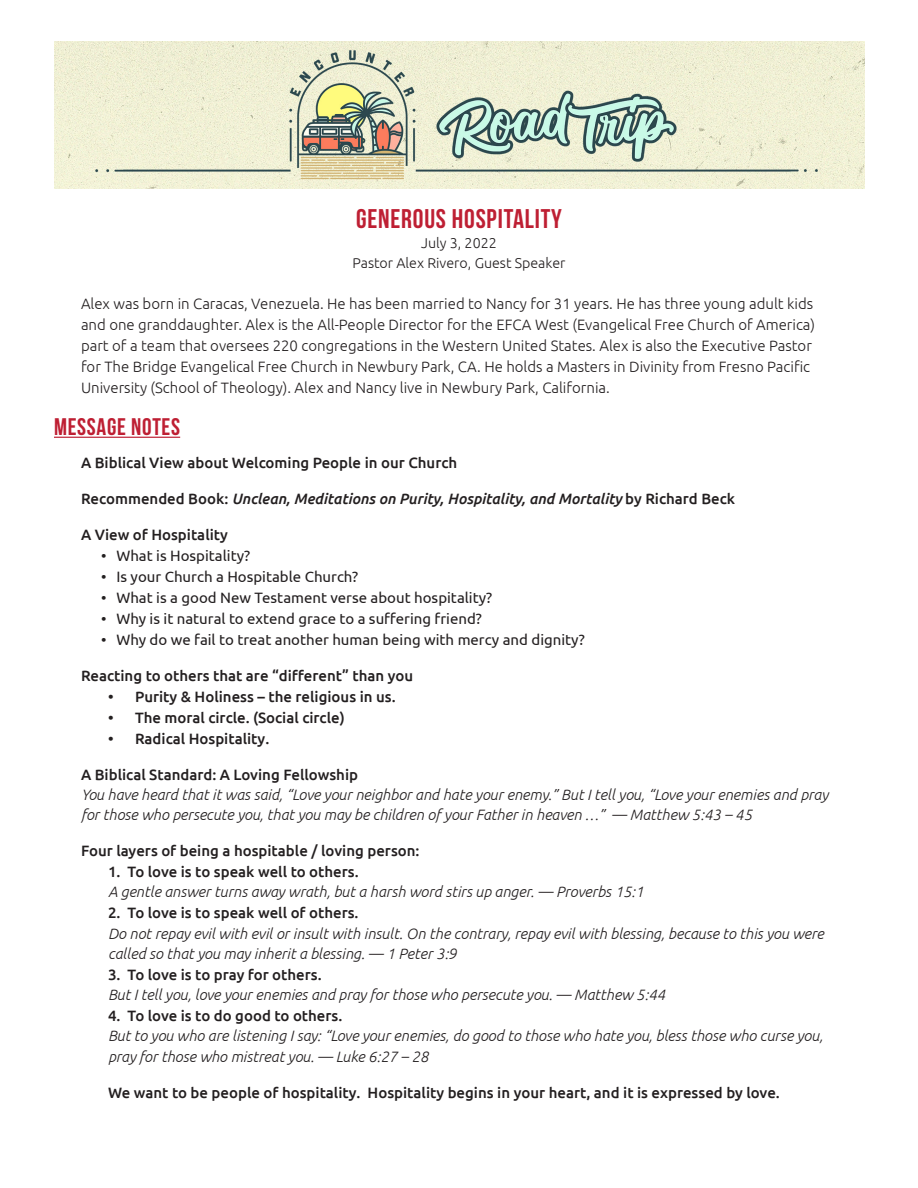
<style>
.page{position:relative;width:918px;height:1188px;background:#fff}
.page>*{position:absolute;margin:0;border:0;box-sizing:border-box;transform-origin:0 0}
.Message_-_Title_top{font:700 27px "Bebas Neue";letter-spacing:.03em;color:#be1f33}
.Message_-_section_na{font:700 24px "Bebas Neue";letter-spacing:.03em;color:#be1f33}
.Message_-_verse{font:italic 300 15px/20.2px "Ubuntu";color:#231f20}
.message_-_text_reg_n{font:500 15px "Ubuntu";color:#231f20}
.message_-_text_reg_n-2{font:300 15px/21px "Ubuntu";color:#231f20}
.t1{font:15px "Ubuntu";color:#231f20}
.message_-_text_reg_n-3{font:italic 500 15px "Ubuntu";color:#231f20}
.Message_-_Title_top-2{font:300 14.25px "Ubuntu";color:#231f20}
.s1{font-style:normal}
</style>
<div class="page">
<img style="left:54px;top:41px;width:811px;height:148px">
<hr style="left:54px;top:437px;width:126px;height:1px;background:#be1f33">
<p class="Message_-_Title_top" style="left:356px;top:203px;width:207px">GENEROUS HOSPITALITY</p>
<p class="Message_-_Title_top-2" style="left:421px;top:234px;width:77px">July 3, 2022</p>
<p class="Message_-_Title_top-2" style="left:352px;top:254px;width:215px">Pastor Alex Rivero, Guest Speaker</p>
<p class="message_-_text_reg_n-2" style="left:81px;top:293px;width:736px">Alex was born in Caracas, Venezuela. He has been married to Nancy for 31 years. He has three young adult kids and one granddaughter. Alex is the All-People Director for the EFCA West (Evangelical Free Church of America) part of a team that oversees 220 congregations in the Western United States. Alex is also the Executive Pastor for The Bridge Evangelical Free Church in Newbury Park, CA. He holds a Masters in Divinity from Fresno Pacific University (School of Theology). Alex and Nancy live in Newbury Park, California.</p>
<p class="Message_-_section_na" style="left:54px;top:413px;width:128px">MESSAGE NOTES</p>
<p class="message_-_text_reg_n" style="left:81px;top:453px;width:378px">A Biblical View about Welcoming People in our Church</p>
<p class="message_-_text_reg_n-3" style="left:81px;top:489px;width:656px"><span class="s1">Recommended Book:</span> Unclean, Meditations on Purity, Hospitality, and Mortality <span class="s1">by Richard Beck</span></p>
<p class="message_-_text_reg_n" style="left:81px;top:525px;width:148px">A View of Hospitality</p>
<p class="t1" style="left:101px;top:546px;width:150px">• What is Hospitality?</p>
<p class="t1" style="left:101px;top:567px;width:258px">• Is your Church a Hospitable Church?</p>
<p class="t1" style="left:101px;top:588px;width:393px">• What is a good New Testament verse about hospitality?</p>
<p class="t1" style="left:101px;top:609px;width:382px">• Why is it natural to extend grace to a suffering friend?</p>
<p class="t1" style="left:101px;top:630px;width:485px">• Why do we fail to treat another human being with mercy and dignity?</p>
<p class="message_-_text_reg_n" style="left:81px;top:666px;width:334px">Reacting to others that are “different” than you</p>
<p class="message_-_text_reg_n" style="left:108px;top:687px;width:289px">• Purity &amp; Holiness – the religious in us.</p>
<p class="message_-_text_reg_n" style="left:108px;top:708px;width:238px">• The moral circle. (Social circle)</p>
<p class="message_-_text_reg_n" style="left:108px;top:729px;width:163px">• Radical Hospitality.</p>
<p class="message_-_text_reg_n" style="left:81px;top:765px;width:279px">A Biblical Standard: A Loving Fellowship</p>
<p class="Message_-_verse" style="left:81px;top:784px;width:749px">You have heard that it was said, “Love your neighbor and hate your enemy.” But I tell you, “Love your enemies and pray for those who persecute you, that you may be children of your Father in heaven …” — Matthew 5:43 – 45</p>
<p class="message_-_text_reg_n" style="left:81px;top:841px;width:340px">Four layers of being a hospitable / loving person:</p>
<p class="message_-_text_reg_n" style="left:108px;top:862px;width:252px">1. To love is to speak well to others.</p>
<p class="Message_-_verse" style="left:108px;top:882px;width:537px">A gentle answer turns away wrath, but a harsh word stirs up anger. — Proverbs 15:1</p>
<p class="message_-_text_reg_n" style="left:108px;top:904px;width:252px">2. To love is to speak well of others.</p>
<p class="Message_-_verse" style="left:108px;top:923px;width:717px">Do not repay evil with evil or insult with insult. On the contrary, repay evil with blessing, because to this you were</p>
<p class="Message_-_verse" style="left:108px;top:943px;width:350px">called so that you may inherit a blessing. — 1 Peter 3:9</p>
<p class="message_-_text_reg_n" style="left:108px;top:965px;width:215px">3. To love is to pray for others.</p>
<p class="Message_-_verse" style="left:108px;top:984px;width:559px">But I tell you, love your enemies and pray for those who persecute you. — Matthew 5:44</p>
<p class="message_-_text_reg_n" style="left:108px;top:1006px;width:236px">4. To love is to do good to others.</p>
<p class="Message_-_verse" style="left:108px;top:1026px;width:716px">But to you who are listening I say: “Love your enemies, do good to those who hate you, bless those who curse you,</p>
<p class="Message_-_verse" style="left:108px;top:1046px;width:322px">pray for those who mistreat you. — Luke 6:27 – 28</p>
<p class="message_-_text_reg_n" style="left:108px;top:1083px;width:673px">We want to be people of hospitality. Hospitality begins in your heart, and it is expressed by love.</p>
</div>
